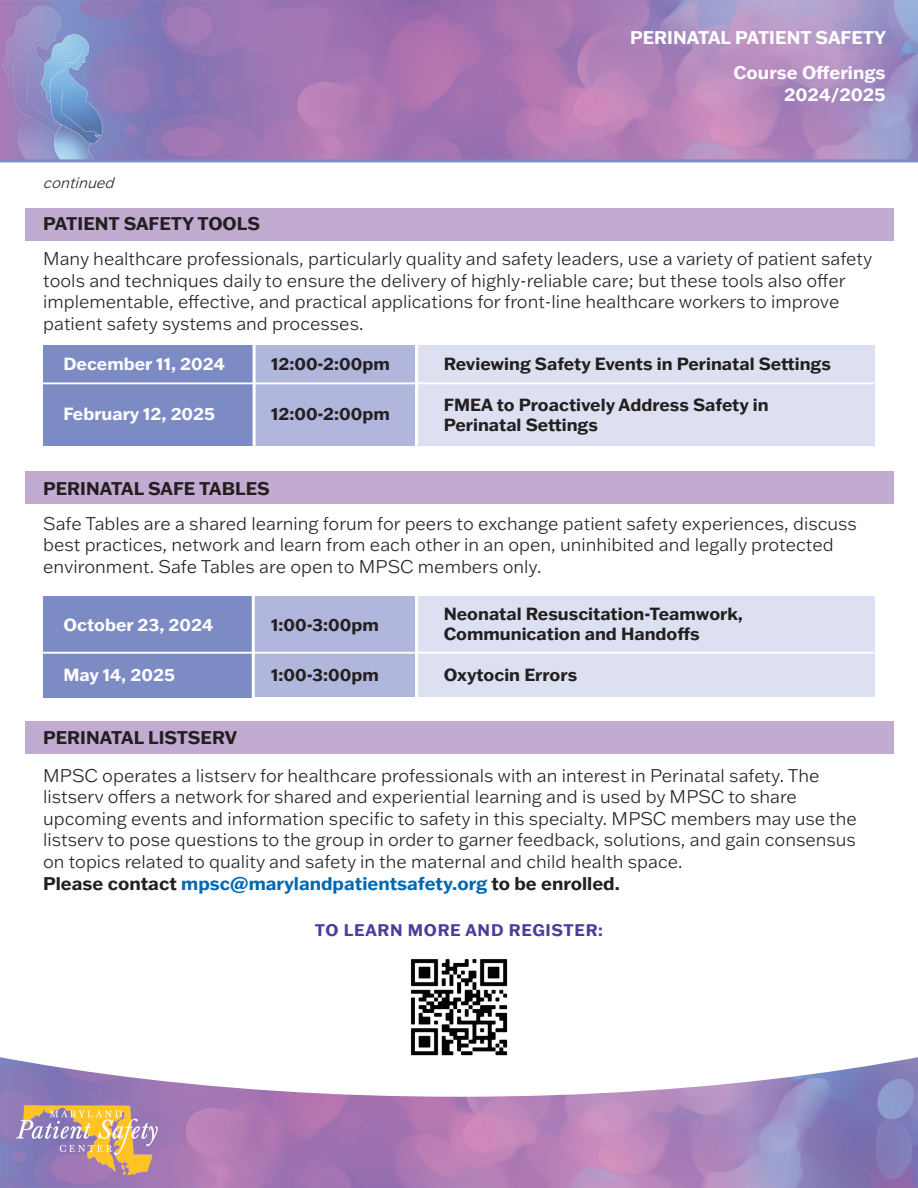
<style>
.page{position:relative;width:918px;height:1188px;background:#fff}
.page>*{position:absolute;margin:0;border:0;box-sizing:border-box;transform-origin:0 0}
.t1{font:300 18px/21.6px "Franklin Gothic ATF";color:#231f20}
.t2{font:700 18px "Franklin Gothic ATF";color:#231f20}
.t3{font:700 18px "Franklin Gothic ATF";color:#fff}
.t4{font:700 17.25px/20.2px "Franklin Gothic ATF";color:#231f20}
.t5{font:700 17.25px "Franklin Gothic ATF";color:#fff}
.t6{font:700 16.5px "Franklin Gothic ATF";letter-spacing:.04em;color:#513b98}
.t7{font:italic 300 15px "Franklin Gothic ATF";color:#231f20}
.s1{font-weight:700}
.s2{font-weight:700;color:#0168b3}
</style>
<div class="page">
<img style="left:0;top:1097px;width:918px;height:91px">
<svg style="left:0;top:697px;width:918px;height:400px"></svg>
<img style="left:17px;top:1106px;width:141px;height:68px">
<img style="left:405px;top:955px;width:106px;height:106px">
<div style="left:25px;top:208px;width:868px;height:32px;background:#c2abd1"></div>
<div style="left:25px;top:472px;width:868px;height:32px;background:#c2abd1"></div>
<div style="left:25px;top:722px;width:868px;height:32px;background:#c2abd1"></div>
<img style="left:0;top:0;width:918px;height:159px">
<div style="left:43px;top:345px;width:210px;height:101px;background:#7d8bc5"></div>
<div style="left:43px;top:596px;width:211px;height:101px;background:#7d8bc5"></div>
<div style="left:254px;top:345px;width:161px;height:101px;background:#b1b7dc"></div>
<div style="left:254px;top:596px;width:161px;height:101px;background:#b1b7dc"></div>
<div style="left:417px;top:345px;width:458px;height:101px;background:#dce0f0"></div>
<div style="left:415px;top:596px;width:460px;height:101px;background:#dce0f0"></div>
<hr style="left:253px;top:344px;width:3px;height:102px;background:#fff">
<hr style="left:252px;top:592px;width:3px;height:113px;background:#fff">
<hr style="left:415px;top:592px;width:3px;height:108px;background:#fff">
<hr style="left:415px;top:344px;width:3px;height:102px;background:#fff">
<hr style="left:42px;top:652px;width:832px;height:2px;background:#fff">
<hr style="left:42px;top:382px;width:832px;height:2px;background:#fff">
<hr style="left:0;top:159px;width:918px;height:3px;background:#7d8bc5">
<p class="t7" style="left:43px;top:173px;width:77px">continued</p>
<p class="t3" style="left:630px;top:26px;width:257px">PERINATAL PATIENT SAFETY</p>
<p class="t3" style="left:734px;top:61px;width:154px">Course Offerings</p>
<p class="t3" style="left:784px;top:82px;width:103px">2024/2025</p>
<p class="t2" style="left:43px;top:211px;width:218px">PATIENT SAFETY TOOLS</p>
<p class="t1" style="left:43px;top:247px;width:831px">Many healthcare professionals, particularly quality and safety leaders, use a variety of patient safety tools and techniques daily to ensure the delivery of highly-reliable care; but these tools also offer implementable, effective, and practical applications for front-line healthcare workers to improve patient safety systems and processes.</p>
<p class="t5" style="left:63px;top:353px;width:163px">December 11, 2024</p>
<p class="t4" style="left:271px;top:354px;width:120px">12:00-2:00pm</p>
<p class="t4" style="left:444px;top:354px;width:389px">Reviewing Safety Events in Perinatal Settings</p>
<p class="t5" style="left:63px;top:402px;width:153px">February 12, 2025</p>
<p class="t4" style="left:271px;top:403px;width:120px">12:00-2:00pm</p>
<p class="t4" style="left:444px;top:394px;width:326px">FMEA to Proactively Address Safety in<br>Perinatal Settings</p>
<p class="t2" style="left:43px;top:476px;width:228px">PERINATAL SAFE TABLES</p>
<p class="t1" style="left:43px;top:512px;width:815px">Safe Tables are a shared learning forum for peers to exchange patient safety experiences, discuss best practices, network and learn from each other in an open, uninhibited and legally protected environment. Safe Tables are open to MPSC members only.</p>
<p class="t5" style="left:63px;top:613px;width:151px">October 23, 2024</p>
<p class="t4" style="left:271px;top:614px;width:109px">1:00-3:00pm</p>
<p class="t4" style="left:444px;top:603px;width:301px">Neonatal Resuscitation-Teamwork,<br>Communication and Handoffs</p>
<p class="t5" style="left:63px;top:663px;width:113px">May 14, 2025</p>
<p class="t4" style="left:271px;top:664px;width:109px">1:00-3:00pm</p>
<p class="t4" style="left:444px;top:664px;width:135px">Oxytocin Errors</p>
<p class="t2" style="left:43px;top:726px;width:195px">PERINATAL LISTSERV</p>
<p class="t1" style="left:43px;top:764px;width:815px">MPSC operates a listserv for healthcare professionals with an interest in Perinatal safety. The listserv offers a network for shared and experiential learning and is used by MPSC to share upcoming events and information specific to safety in this specialty. MPSC members may use the listserv to pose questions to the group in order to garner feedback, solutions, and gain consensus on topics related to quality and safety in the maternal and child health space.<br><span class="s1">Please contact</span> <span class="s2">mpsc@marylandpatientsafety.org</span> <span class="s1">to be enrolled.</span></p>
<p class="t6" style="left:315px;top:919px;width:290px">TO LEARN MORE AND REGISTER:</p>
</div>
